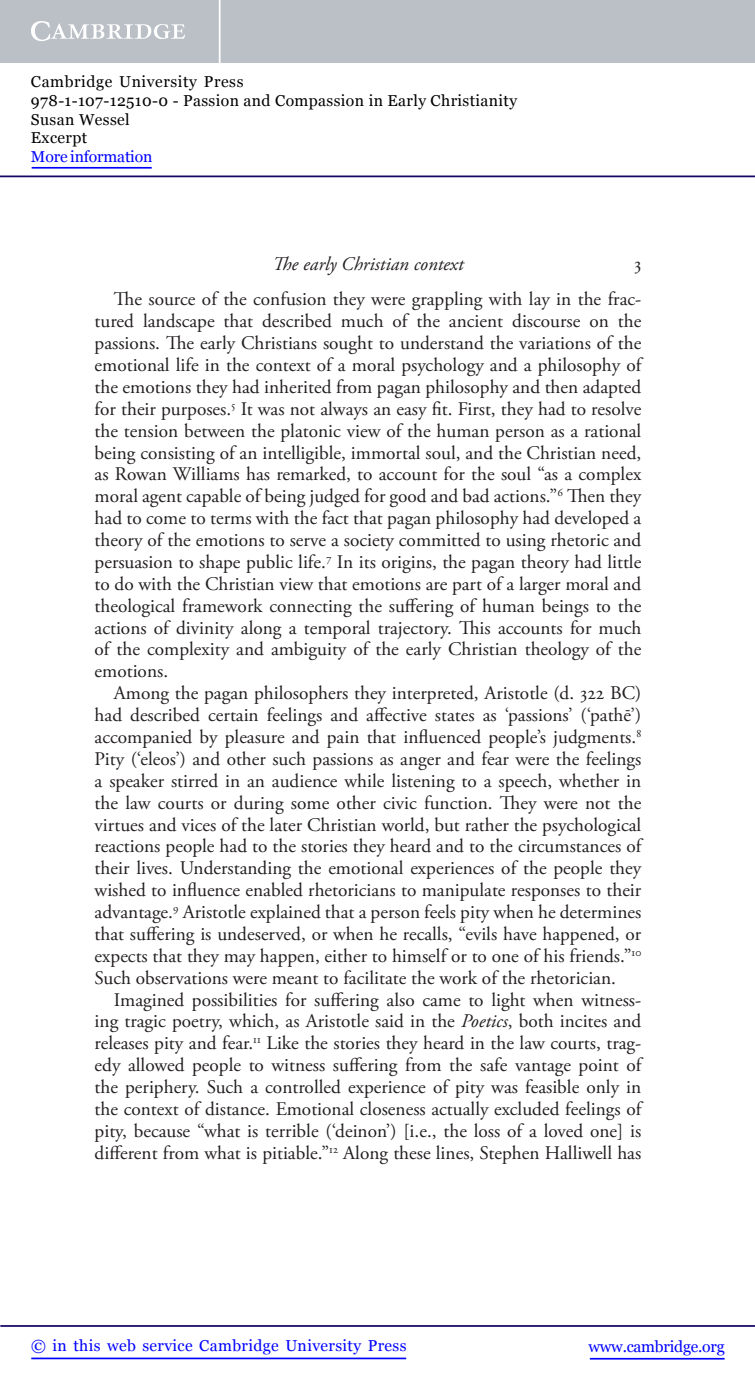
<style>
.page{position:relative;width:755px;height:1385px;background:#fff}
.page>*{position:absolute;margin:0;border:0;box-sizing:border-box;transform-origin:0 0}
.t1{font:19.25px/21.9px "Adobe Garamond Pro";color:#231f20;text-align:justify}
.t2{font:italic 19.25px "Adobe Garamond Pro";color:#231f20}
.t3{font:15.75px/18.6px "Georgia";letter-spacing:.025em;color:#000}
.t4{font:15.75px "Georgia";letter-spacing:.025em;color:#00f}
.t5{font:15.75px "Georgia";letter-spacing:-.015em;color:#00f}
.t6{font:15.75px "Georgia";letter-spacing:-.01em;color:#00f}
.s1{font-style:italic}
</style>
<div class="page">
<hr style="left:589px;top:1358px;width:135px;height:1px;background:#00f">
<hr style="left:0;top:1325px;width:754px;height:2px;background:#150666">
<hr style="left:31px;top:1357px;width:375px;height:2px;background:#00f">
<div style="left:0;top:0;width:754px;height:63px;background:#bac0c6"></div>
<svg style="left:31px;top:21px;width:154px;height:20px"></svg>
<hr style="left:219px;top:0;width:1px;height:63px;background:#fff">
<hr style="left:0;top:175px;width:754px;height:2px;background:#150666">
<hr style="left:32px;top:167px;width:120px;height:2px;background:#00f">
<p class="t3" style="left:31px;top:73px;width:487px">Cambridge University Press<br>978-1-107-12510-0 - Passion and Compassion in Early Christianity<br>Susan Wessel<br>Excerpt</p>
<p class="t6" style="left:31px;top:147px;width:123px">More information</p>
<p class="t2" style="left:272px;top:257px;width:192px">The early Christian context</p>
<p class="t1" style="left:114px;top:248px;width:528px;line-height:35px;text-align:right">3<br>The source of the confusion they were grappling with lay in the frac-</p>
<p class="t1" style="left:94px;top:312px;width:548px">tured landscape that described much of the ancient discourse on the passions. The early Christians sought to understand the variations of the emotional life in the context of a moral psychology and a philosophy of the emotions they had inherited from pagan philosophy and then adapted for their purposes. <sup>5</sup> It was not always an easy fit. First, they had to resolve the tension between the platonic view of the human person as a rational being consisting of an intelligible, immortal soul, and the Christian need, as Rowan Williams has remarked, to account for the soul “as a complex moral agent capable of being judged for good and bad actions.” <sup>6</sup> Then they had to come to terms with the fact that pagan philosophy had developed a theory of the emotions to serve a society committed to using rhetoric and persuasion to shape public life. <sup>7</sup> In its origins, the pagan theory had little to do with the Christian view that emotions are part of a larger moral and theological framework connecting the suffering of human beings to the actions of divinity along a temporal trajectory. This accounts for much of the complexity and ambiguity of the early Christian theology of the emotions.</p>
<p class="t1" style="left:94px;top:684px;width:548px;text-indent:19px">Among the pagan philosophers they interpreted, Aristotle (d. 322 BC) had described certain feelings and affective states as ‘passions’ (‘pathē’) accompanied by pleasure and pain that influenced people’s judgments. <sup>8<br></sup>Pity (‘eleos’) and other such passions as anger and fear were the feelings a speaker stirred in an audience while listening to a speech, whether in the law courts or during some other civic function. They were not the virtues and vices of the later Christian world, but rather the psychological reactions people had to the stories they heard and to the circumstances of their lives. Understanding the emotional experiences of the people they wished to influence enabled rhetoricians to manipulate responses to their advantage. <sup>9</sup> Aristotle explained that a person feels pity when he determines that suffering is undeserved, or when he recalls, “evils have happened, or expects that they may happen, either to himself or to one of his friends.” <sup>10<br></sup>Such observations were meant to facilitate the work of the rhetorician.</p>
<p class="t1" style="left:94px;top:990px;width:548px;text-indent:19px">Imagined possibilities for suffering also came to light when witness&shy;ing tragic poetry, which, as Aristotle said in the <span class="s1">Poetics</span> , both incites and releases pity and fear. <sup>11</sup> Like the stories they heard in the law courts, trag&shy;edy allowed people to witness suffering from the safe vantage point of the periphery. Such a controlled experience of pity was feasible only in the context of distance. Emotional closeness actually excluded feelings of pity, because “what is terrible (‘deinon’) [i.e., the loss of a loved one] is different from what is pitiable.” <sup>12</sup> Along these lines, Stephen Halliwell has</p>
<p class="t4" style="left:31px;top:1336px;width:376px">© in this web service Cambridge University Press</p>
<p class="t5" style="left:588px;top:1336px;width:137px">www.cambridge.org</p>
</div>
